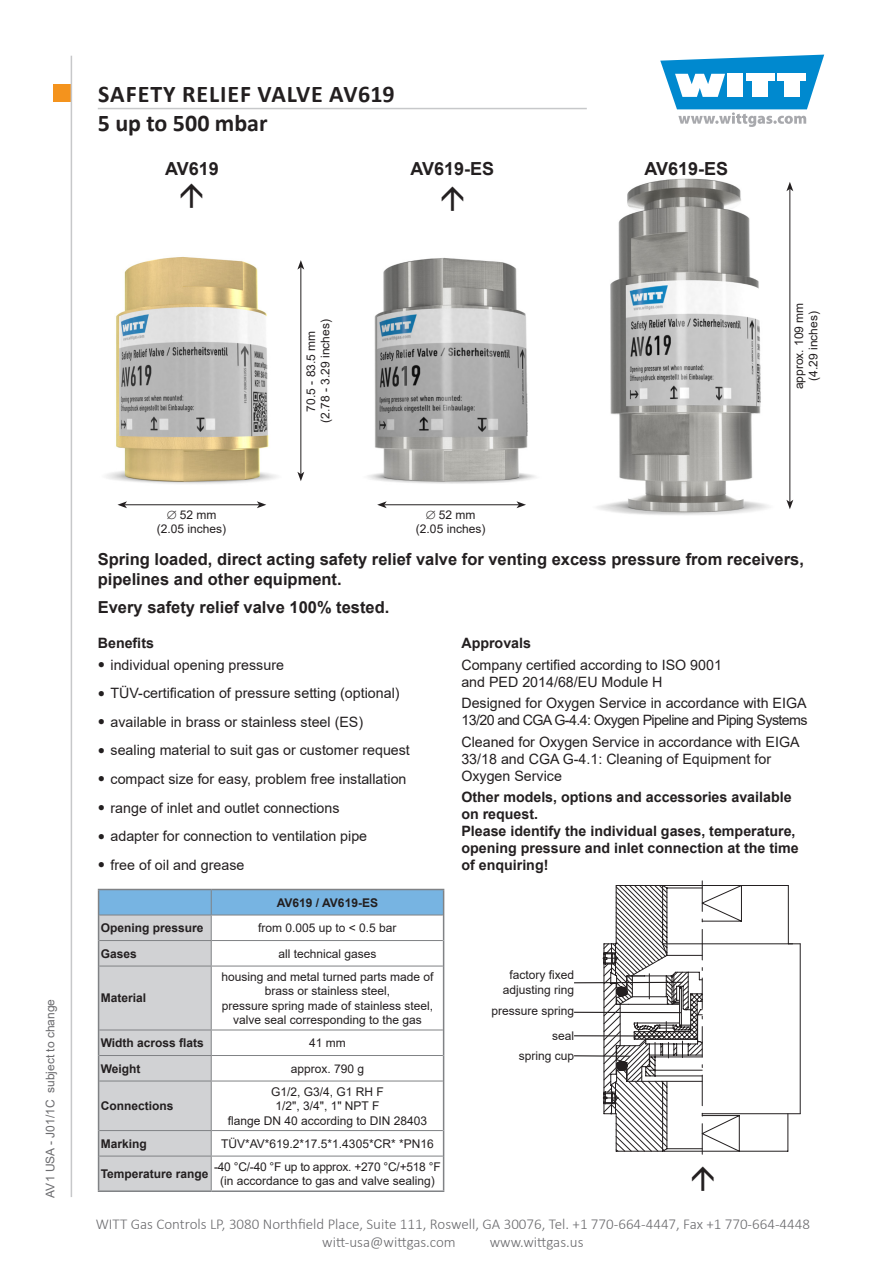
<style>
.page{position:relative;width:893px;height:1263px;background:#fff}
.page>*{position:absolute;margin:0;border:0;box-sizing:border-box;transform-origin:0 0}
.t1{font:700 24px/28.8px "Calibri";letter-spacing:.02em;color:#231f20}
.t2{font:700 18px "Arial";color:#231f20}
.t3{font:700 16.5px/19.8px "Arial";color:#231f20}
.t4{font:300 15px/18px "Calibri";color:#6b6b6e}
.t5{font:14.25px/17.1px "Arial";color:#231f20}
.t6{font:700 14.25px/17.1px "Arial";color:#231f20}
.t7{font:12px/14.4px "Arial";color:#231f20;text-align:center}
.t8{font:700 12px "Arial";color:#231f20}
.t9{font:12px "Arial";color:#6b6b6e}
.s1{font-family:"Bookman Old Style";font-size:12px}
</style>
<div class="page">
<div style="left:53px;top:85px;width:17px;height:17px;background:#f4931d"></div>
<svg style="left:660px;top:55px;width:164px;height:72px"></svg>
<hr style="left:71px;top:56px;width:1px;height:1141px;background:#c7c8ca">
<hr style="left:98px;top:108px;width:489px;height:1px;background:#c7c8ca">
<svg style="left:574px;top:881px;width:227px;height:274px"></svg>
<hr style="left:574px;top:1012px;width:107px;height:1px;background:#231f20">
<hr style="left:574px;top:1035px;width:89px;height:1px;background:#231f20">
<hr style="left:574px;top:1055px;width:56px;height:2px;background:#231f20">
<hr style="left:98px;top:1190px;width:113px;height:2px;background:#808285">
<hr style="left:211px;top:1190px;width:233px;height:2px;background:#808285">
<svg style="left:98px;top:889px;width:346px;height:302px"></svg>
<hr style="left:99px;top:1156px;width:112px;height:1px;background:#808285">
<hr style="left:211px;top:1156px;width:232px;height:1px;background:#808285">
<hr style="left:211px;top:1156px;width:1px;height:34px;background:#808285">
<img style="left:368px;top:257px;width:168px;height:252px">
<img style="left:106px;top:257px;width:199px;height:227px">
<hr style="left:125px;top:504px;width:134px;height:1px;background:#231f20">
<svg style="left:117px;top:501px;width:10px;height:7px"></svg>
<svg style="left:257px;top:501px;width:9px;height:7px"></svg>
<hr style="left:384px;top:504px;width:135px;height:1px;background:#231f20">
<svg style="left:377px;top:501px;width:10px;height:7px"></svg>
<svg style="left:516px;top:501px;width:10px;height:7px"></svg>
<hr style="left:300px;top:267px;width:1px;height:207px;background:#231f20">
<svg style="left:297px;top:260px;width:7px;height:10px"></svg>
<svg style="left:297px;top:472px;width:7px;height:9px"></svg>
<img style="left:597px;top:178px;width:197px;height:337px">
<hr style="left:789px;top:189px;width:1px;height:313px;background:#231f20">
<svg style="left:786px;top:182px;width:7px;height:9px"></svg>
<svg style="left:786px;top:500px;width:7px;height:9px"></svg>
<h1 class="t1" style="left:98px;top:79px;width:298px">SAFETY RELIEF VALVE AV619<br>5 up to 500 mbar</h1>
<p class="t2" style="left:165px;top:156px;width:55px">AV619</p>
<p class="t2" style="left:411px;top:156px;width:85px">AV619-ES</p>
<p class="t2" style="left:644px;top:156px;width:85px">AV619-ES</p>
<p class="t9" style="left:42px;top:1197px;width:200px;rotate:-90deg">AV1 USA - J01/1C subject to change</p>
<p class="t7" style="left:157px;top:507px;width:71px">∅ 52 mm (2.05 inches)</p>
<p class="t7" style="left:304px;top:423px;width:105px;rotate:-90deg">70.5 - 83.5 mm (2.78 - 3.29 inches)</p>
<p class="t7" style="left:416px;top:507px;width:71px">∅ 52 mm (2.05 inches)</p>
<p class="t7" style="left:792px;top:389px;width:88px;rotate:-90deg">approx. 109 mm (4.29 inches)</p>
<p class="t3" style="left:98px;top:549px;width:708px">Spring loaded, direct acting safety relief valve for venting excess pressure from receivers, pipelines and other equipment.</p>
<p class="t3" style="left:98px;top:598px;width:293px">Every safety relief valve 100% tested.</p>
<p class="t6" style="left:98px;top:635px;width:58px">Benefits</p>
<p class="t5" style="left:98px;top:656px;width:188px"><span class="s1">●</span> individual opening pressure</p>
<p class="t5" style="left:98px;top:684px;width:303px"><span class="s1">●</span> TÜV-certification of pressure setting (optional)</p>
<p class="t5" style="left:98px;top:713px;width:267px"><span class="s1">●</span> available in brass or stainless steel (ES)</p>
<p class="t5" style="left:98px;top:742px;width:314px"><span class="s1">●</span> sealing material to suit gas or customer request</p>
<p class="t5" style="left:98px;top:770px;width:310px"><span class="s1">●</span> compact size for easy, problem free installation</p>
<p class="t5" style="left:98px;top:799px;width:243px"><span class="s1">●</span> range of inlet and outlet connections</p>
<p class="t5" style="left:98px;top:827px;width:271px"><span class="s1">●</span> adapter for connection to ventilation pipe</p>
<p class="t5" style="left:98px;top:856px;width:148px"><span class="s1">●</span> free of oil and grease</p>
<p class="t6" style="left:461px;top:635px;width:71px">Approvals</p>
<p class="t5" style="left:461px;top:656px;width:262px">Company certified according to ISO 9001 and PED 2014/68/EU Module H</p>
<p class="t5" style="left:461px;top:694px;width:348px">Designed for Oxygen Service in accordance with EIGA<br>13/20 and CGA G-4.4: Oxygen Pipeline and Piping Systems</p>
<p class="t5" style="left:461px;top:733px;width:340px">Cleaned for Oxygen Service in accordance with EIGA<br>33/18 and CGA G-4.1: Cleaning of Equipment for<br>Oxygen Service</p>
<p class="t6" style="left:461px;top:789px;width:339px">Other models, options and accessories available on request.<br>Please identify the individual gases, temperature, opening pressure and inlet connection at the time of enquiring!</p>
<p class="t8" style="left:277px;top:894px;width:103px">AV619 / AV619-ES</p>
<p class="t8" style="left:101px;top:919px;width:104px">Opening pressure</p>
<p class="t7" style="left:258px;top:921px;width:140px">from 0.005 up to &lt; 0.5 bar</p>
<p class="t8" style="left:101px;top:945px;width:38px">Gases</p>
<p class="t7" style="left:278px;top:946px;width:100px">all technical gases</p>
<p class="t8" style="left:101px;top:990px;width:47px">Material</p>
<p class="t7" style="left:221px;top:969px;width:214px">housing and metal turned parts made of brass or stainless steel,<br>pressure spring made of stainless steel, valve seal corresponding to the gas</p>
<p class="t8" style="left:101px;top:1034px;width:105px">Width across flats</p>
<p class="t7" style="left:309px;top:1036px;width:38px">41 mm</p>
<p class="t8" style="left:101px;top:1060px;width:41px">Weight</p>
<p class="t7" style="left:291px;top:1061px;width:75px">approx. 790 g</p>
<p class="t8" style="left:101px;top:1097px;width:74px">Connections</p>
<p class="t7" style="left:228px;top:1084px;width:201px">G1/2, G3/4, G1 RH F<br>1/2", 3/4", 1" NPT F<br>flange DN 40 according to DIN 28403</p>
<p class="t8" style="left:101px;top:1135px;width:48px">Marking</p>
<p class="t7" style="left:221px;top:1136px;width:214px">TÜV*AV*619.2*17.5*1.4305*CR* *PN16</p>
<p class="t8" style="left:101px;top:1165px;width:109px">Temperature range</p>
<p class="t7" style="left:214px;top:1159px;width:228px">-40 °C/-40 °F up to approx. +270 °C/+518 °F (in accordance to gas and valve sealing)</p>
<p class="t7" style="left:503px;top:968px;width:73px">factory fixed adjusting ring</p>
<p class="t7" style="left:491px;top:999px;width:84px;line-height:24.5px;text-align:right">pressure spring seal</p>
<p class="t7" style="left:519px;top:1049px;width:57px">spring cup</p>
<p class="t4" style="left:322px;top:1215px;width:489px;text-indent:-227px">WITT Gas Controls LP, 3080 Northfield Place, Suite 111, Roswell, GA 30076, Tel. +1 770-664-4447, Fax +1 770-664-4448 witt-usa@wittgas.com</p>
<p class="t4" style="left:490px;top:1233px;width:95px">www.wittgas.us</p>
</div>
